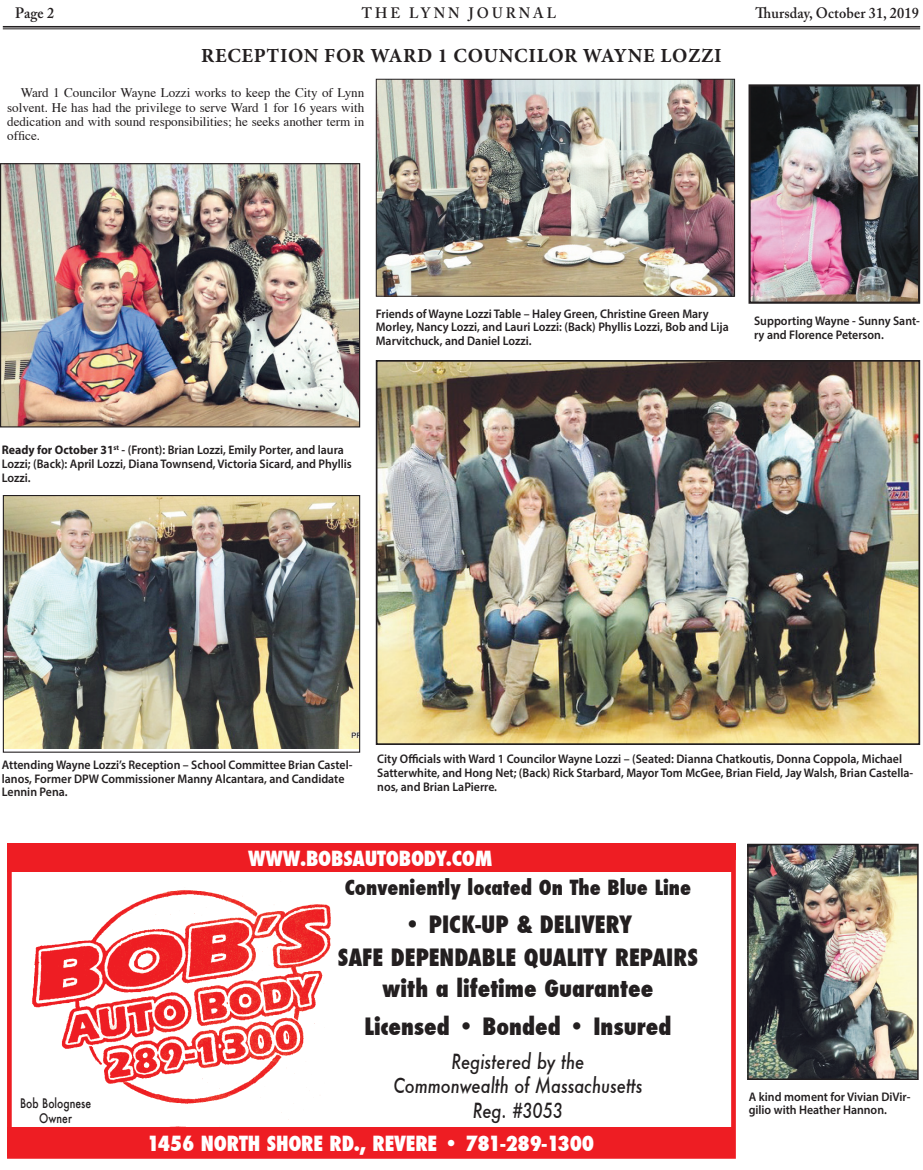
<style>
.page{position:relative;width:923px;height:1170px;background:#fff}
.page>*{position:absolute;margin:0;border:0;box-sizing:border-box;transform-origin:0 0}
.t1{font:800 condensed 23.38px/33.5px "Futura";color:#231f20;text-align:center}
.t2{font:800 condensed 20.38px "Futura";letter-spacing:-.01em;color:#fff}
.t3{font:italic 500 20.38px/24.5px "Futura";color:#231f20;text-align:center;scale:.81 1}
.t4{font:800 condensed 20.38px "Futura";color:#231f20}
.Photo_Overline{font:700 20px "Minion Pro";letter-spacing:.035em;color:#231f20}
.Photo_Credit{font:600 15px "Adobe Caslon Pro";letter-spacing:.01em;color:#231f20;scale:.95 1}
.Photo_Credit-2{font:600 15px "Adobe Caslon Pro";letter-spacing:.215em;color:#231f20;scale:.95 1}
.Body_Text{font:13.12px/14.4px "Times";letter-spacing:-.005em;color:#231f20;text-align:justify}
.t5{font:500 12.88px/14.6px "Futura";color:#231f20;text-align:center;scale:.81 1}
.Cutline{font:600 12.5px/13.8px "Myriad Pro";color:#231f20;scale:.95 1}
.s1{font-weight:700}
</style>
<div class="page">
<hr style="left:3px;top:26px;width:917px;height:2px;background:#231f20">
<hr style="left:3px;top:29px;width:917px;height:1px;background:#231f20">
<div style="left:7px;top:844px;width:728px;height:314px;border:5px solid #ee1d23"></div>
<div style="left:7px;top:1127px;width:726px;height:28px;background:#ee1d23"></div>
<div style="left:7px;top:844px;width:726px;height:28px;background:#ee1d23"></div>
<div style="left:7px;top:844px;width:728px;height:16px;background:#ee1d23"></div>
<img style="left:32px;top:890px;width:299px;height:214px">
<img style="left:5px;top:497px;width:353px;height:252px">
<div style="left:3px;top:495px;width:357px;height:258px;border:1px solid #231f20"></div>
<img style="left:2px;top:165px;width:356px;height:260px">
<div style="left:0;top:163px;width:360px;height:264px;border:1px solid #231f20"></div>
<img style="left:751px;top:87px;width:166px;height:214px">
<div style="left:748px;top:84px;width:172px;height:220px;border:2px solid #231f20"></div>
<img style="left:749px;top:846px;width:167px;height:232px">
<div style="left:747px;top:844px;width:171px;height:236px;border:1px solid #231f20"></div>
<img style="left:378px;top:81px;width:355px;height:214px">
<div style="left:376px;top:79px;width:359px;height:218px;border:1px solid #231f20"></div>
<img style="left:379px;top:363px;width:538px;height:379px">
<div style="left:376px;top:360px;width:544px;height:385px;border:2px solid #231f20"></div>
<p class="Photo_Credit" style="left:15px;top:4px;width:42px">Page 2</p>
<p class="Photo_Credit-2" style="left:362px;top:4px;width:206px">THE LYNN JOURNAL</p>
<p class="Photo_Credit" style="left:755px;top:4px;width:173px">Thursday, October 31, 2019</p>
<p class="Photo_Overline" style="left:201px;top:42px;width:522px">RECEPTION FOR WARD 1 COUNCILOR WAYNE LOZZI</p>
<p class="Body_Text" style="left:7px;top:84px;width:358px;text-indent:14px">Ward 1 Councilor Wayne Lozzi works to keep the City of Lynn solvent. He has had the privilege to serve Ward 1 for 16 years with dedication and with sound responsibilities; he seeks another term in office.</p>
<p class="Cutline" style="left:376px;top:306px;width:373px">Friends of Wayne Lozzi Table – Haley Green, Christine Green Mary<br>Morley, Nancy Lozzi, and Lauri Lozzi: (Back) Phyllis Lozzi, Bob and Lija<br>Marvitchuck, and Daniel Lozzi.</p>
<p class="Cutline" style="left:754px;top:314px;width:176px">Supporting Wayne - Sunny Sant&shy;ry and Florence Peterson.</p>
<p class="Cutline" style="left:2px;top:443px;width:370px"><span class="s1">Ready for October 31</span><sup>st</sup> - (Front): Brian Lozzi, Emily Porter, and laura<br>Lozzi; (Back): April Lozzi, Diana Townsend, Victoria Sicard, and Phyllis<br>Lozzi.</p>
<p class="Cutline" style="left:2px;top:757px;width:370px">Attending Wayne Lozzi’s Reception – School Committee Brian Castel&shy;lanos, Former DPW Commissioner Manny Alcantara, and Candidate<br>Lennin Pena.</p>
<p class="Cutline" style="left:377px;top:752px;width:565px">City Officials with Ward 1 Councilor Wayne Lozzi – (Seated: Dianna Chatkoutis, Donna Coppola, Michael<br>Satterwhite, and Hong Net; (Back) Rick Starbard, Mayor Tom McGee, Brian Field, Jay Walsh, Brian Castella&shy;nos, and Brian LaPierre.</p>
<p class="t5" style="left:20px;top:1096px;width:89px">Bob Bolognese<br>Owner</p>
<p class="t2" style="left:248px;top:845px;width:246px">WWW.BOBSAUTOBODY.COM</p>
<p class="t4" style="left:345px;top:874px;width:348px">Conveniently located On The Blue Line</p>
<p class="t1" style="left:338px;top:908px;width:361px">• PICK-UP &amp; DELIVERY<br>SAFE DEPENDABLE QUALITY REPAIRS</p>
<p class="t1" style="left:364px;top:970px;width:309px;line-height:37.9px">with a lifetime Guarantee<br>Licensed • Bonded • Insured</p>
<p class="t3" style="left:393px;top:1049px;width:308px">Registered by the<br>Commonwealth of Massachusetts<br>Reg. #3053</p>
<p class="t2" style="left:147px;top:1130px;width:449px">1456 NORTH SHORE RD., REVERE • 781-289-1300</p>
<p class="Cutline" style="left:748px;top:1089px;width:172px">A kind moment for Vivian DiVir&shy;gilio with Heather Hannon.</p>
</div>
